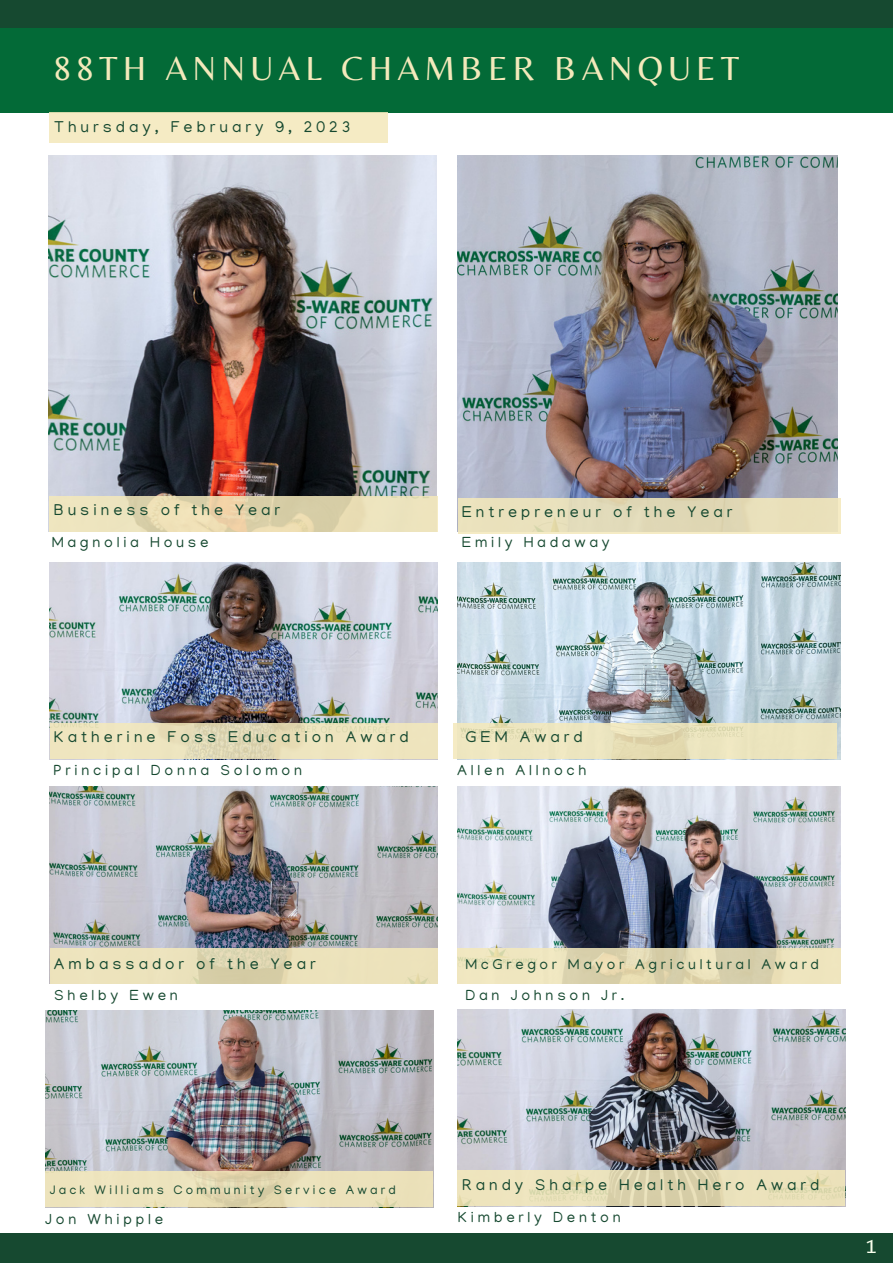
<style>
.page{position:relative;width:893px;height:1264px;background:#fff}
.page>*{position:absolute;margin:0;border:0;box-sizing:border-box;transform-origin:0 0}
.t1{font:34.65px "Belleza";letter-spacing:.15em;color:#f4e9bb}
.t2{font:22.8px "Belleza";color:#f9ffed}
.t3{font:16.05px "Manjari";letter-spacing:.25em;color:#164930}
.t4{font:15px "Manjari";letter-spacing:.25em;color:#164930}
.t5{font:14.7px "Manjari";letter-spacing:.25em;color:#164930}
.t6{font:12.75px "Manjari";letter-spacing:.25em;color:#164930}
</style>
<div class="page">
<div style="left:0;top:8px;width:892px;height:104px;background:#036a37"></div>
<div style="left:0;top:0;width:892px;height:27px;background:#164930"></div>
<div style="left:0;top:1233px;width:892px;height:29px;background:#164930"></div>
<img style="left:49px;top:156px;width:387px;height:339px">
<svg style="left:49px;top:495px;width:388px;height:36px;background:#e3d7b1"></svg>
<img style="left:50px;top:787px;width:387px;height:160px">
<img style="left:50px;top:563px;width:387px;height:160px">
<img style="left:457px;top:563px;width:383px;height:196px">
<img style="left:457px;top:787px;width:383px;height:160px">
<svg style="left:50px;top:723px;width:387px;height:36px;background:#e9e0ba"></svg>
<svg style="left:453px;top:723px;width:383px;height:36px;background:#eae2bb"></svg>
<svg style="left:50px;top:947px;width:387px;height:36px;background:#e5dcb7"></svg>
<svg style="left:457px;top:947px;width:383px;height:36px;background:#e1d8b4"></svg>
<img style="left:45px;top:1010px;width:388px;height:197px">
<svg style="left:45px;top:1171px;width:388px;height:35px;background:#e9dfb7"></svg>
<div style="left:49px;top:112px;width:338px;height:31px;background:#f5ebc4"></div>
<img style="left:457px;top:156px;width:380px;height:375px">
<div style="left:458px;top:498px;width:382px;height:36px;background:#e8dfba"></div>
<img style="left:457px;top:1009px;width:388px;height:197px">
<svg style="left:457px;top:1170px;width:387px;height:35px;background:#e5ddb6"></svg>
<p class="t1" style="left:54px;top:48px;width:686px">88TH ANNUAL CHAMBER BANQUET</p>
<p class="t3" style="left:54px;top:120px;width:298px">Thursday, February 9, 2023</p>
<p class="t3" style="left:54px;top:503px;width:228px">Business of the Year</p>
<p class="t4" style="left:52px;top:536px;width:158px">Magnolia House</p>
<p class="t3" style="left:461px;top:505px;width:272px">Entrepreneur of the Year</p>
<p class="t4" style="left:461px;top:536px;width:149px">Emily Hadaway</p>
<p class="t3" style="left:54px;top:730px;width:356px">Katherine Foss Education Award</p>
<p class="t3" style="left:465px;top:730px;width:119px">GEM Award</p>
<p class="t4" style="left:54px;top:764px;width:250px">Principal Donna Solomon</p>
<p class="t4" style="left:457px;top:764px;width:131px">Allen Allnoch</p>
<p class="t3" style="left:54px;top:957px;width:263px">Ambassador of the Year</p>
<p class="t5" style="left:465px;top:958px;width:355px">McGregor Mayor Agricultural Award</p>
<p class="t4" style="left:465px;top:988px;width:161px">Dan Johnson Jr.</p>
<p class="t4" style="left:54px;top:988px;width:125px">Shelby Ewen</p>
<p class="t6" style="left:50px;top:1184px;width:347px">Jack Williams Community Service Award</p>
<p class="t4" style="left:45px;top:1212px;width:119px">Jon Whipple</p>
<p class="t3" style="left:462px;top:1177px;width:358px">Randy Sharpe Health Hero Award</p>
<p class="t4" style="left:458px;top:1210px;width:164px">Kimberly Denton</p>
<p class="t2" style="left:865px;top:1231px;width:13px">1</p>
</div>
